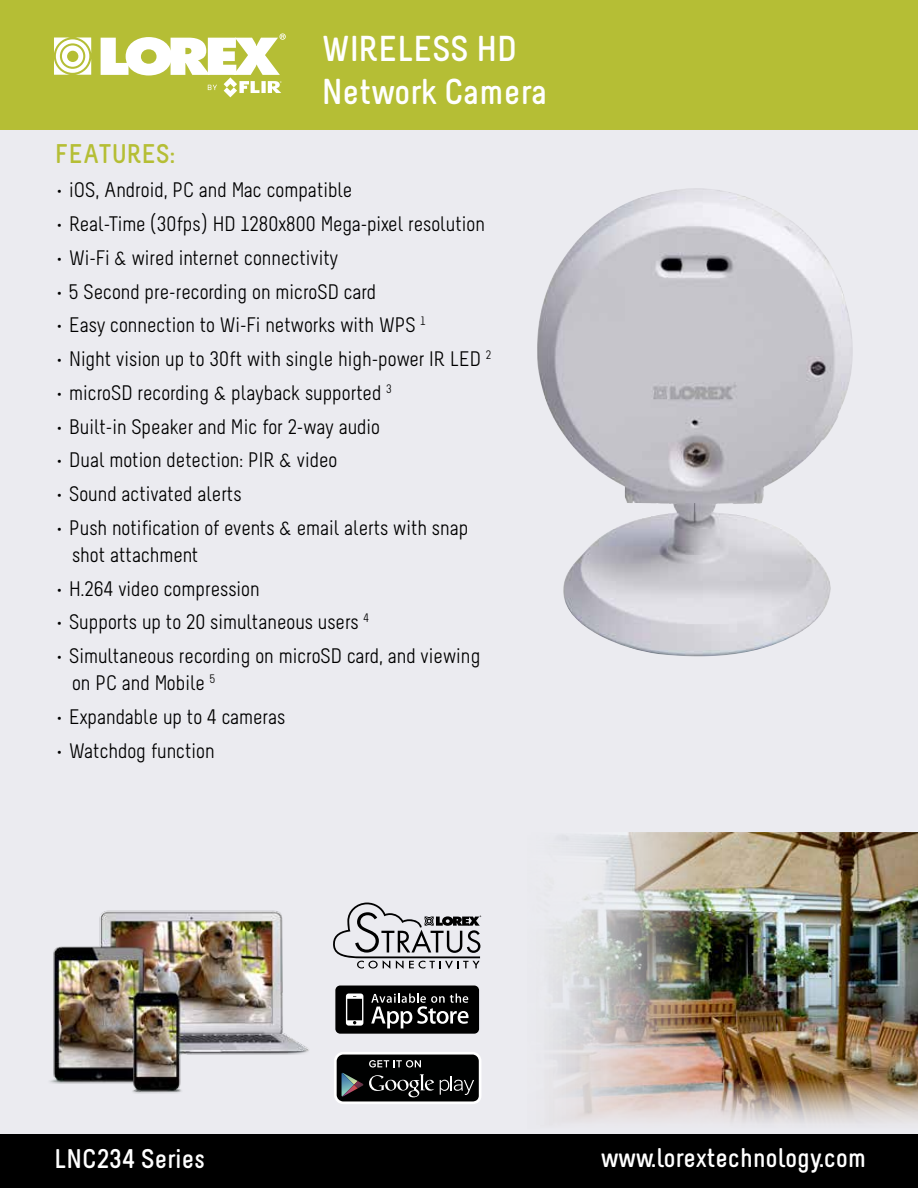
<style>
.page{position:relative;width:918px;height:1188px;background:#fff}
.page>*{position:absolute;margin:0;border:0;box-sizing:border-box;transform-origin:0 0}
.t1{font:700 36px/43.2px "Melbourne";color:#fff}
.t2{font:700 27px "Melbourne";color:#fff}
.t3{font:700 27px "Melbourne";color:#b5be35}
.t4{font:21px/27px "Melbourne";color:#000}
</style>
<div class="page">
<div style="left:0;top:98px;width:918px;height:1042px;background:#ebebf0"></div>
<div style="left:0;top:0;width:918px;height:130px;background:#b5be35"></div>
<div style="left:0;top:1134px;width:918px;height:54px;background:#000"></div>
<svg style="left:54px;top:38px;width:37px;height:37px"></svg>
<svg style="left:101px;top:33px;width:185px;height:64px"></svg>
<div style="left:335px;top:986px;width:144px;height:48px;background:#000;border-radius:5px"></div>
<svg style="left:346px;top:994px;width:17px;height:32px"></svg>
<svg style="left:371px;top:993px;width:98px;height:35px"></svg>
<div style="left:335px;top:1053px;width:145px;height:50px;background:#000101;border-radius:8px"></div>
<div style="left:334px;top:1052px;width:147px;height:52px;border:3px solid #fff;border-radius:8px"></div>
<svg style="left:440px;top:1076px;width:34px;height:19px"></svg>
<svg style="left:342px;top:1060px;width:92px;height:37px"></svg>
<svg style="left:333px;top:903px;width:148px;height:66px"></svg>
<img style="left:50px;top:910px;width:259px;height:184px">
<img style="left:553px;top:833px;width:365px;height:290px">
<img style="left:537px;top:188px;width:316px;height:469px">
<p class="t3" style="left:55px;top:137px;width:121px">FEATURES:</p>
<h1 class="t1" style="left:322px;top:27px;width:227px">WIRELESS HD<br>Network Camera</h1>
<p class="t4" style="left:55px;top:179px;width:299px">• iOS, Android, PC and Mac compatible</p>
<p class="t4" style="left:55px;top:213px;width:432px">• Real-Time (30fps) HD 1280x800 Mega-pixel resolution</p>
<p class="t4" style="left:55px;top:246px;width:285px">• Wi-Fi &amp; wired internet connectivity</p>
<p class="t4" style="left:55px;top:280px;width:323px">• 5 Second pre-recording on microSD card</p>
<p class="t4" style="left:55px;top:314px;width:372px">• Easy connection to Wi-Fi networks with WPS <sup>1</sup></p>
<p class="t4" style="left:55px;top:348px;width:438px">• Night vision up to 30ft with single high-power IR LED <sup>2</sup></p>
<p class="t4" style="left:55px;top:381px;width:339px">• microSD recording &amp; playback supported <sup>3</sup></p>
<p class="t4" style="left:55px;top:415px;width:327px">• Built-in Speaker and Mic for 2-way audio</p>
<p class="t4" style="left:55px;top:449px;width:284px">• Dual motion detection: PIR &amp; video</p>
<p class="t4" style="left:55px;top:483px;width:188px">• Sound activated alerts</p>
<p class="t4" style="left:72px;top:516px;width:398px;text-indent:-17px">• Push notification of events &amp; email alerts with snap shot attachment</p>
<p class="t4" style="left:55px;top:577px;width:206px">• H.264 video compression</p>
<p class="t4" style="left:55px;top:611px;width:316px">• Supports up to 20 simultaneous users <sup>4</sup></p>
<p class="t4" style="left:72px;top:645px;width:410px;text-indent:-17px">• Simultaneous recording on microSD card, and viewing on PC and Mobile <sup>5</sup></p>
<p class="t4" style="left:55px;top:705px;width:232px">• Expandable up to 4 cameras</p>
<p class="t4" style="left:55px;top:739px;width:161px">• Watchdog function</p>
<p class="t2" style="left:54px;top:1142px;width:153px">LNC234 Series</p>
<p class="t2" style="left:600px;top:1141px;width:267px">www.lorextechnology.com</p>
</div>
